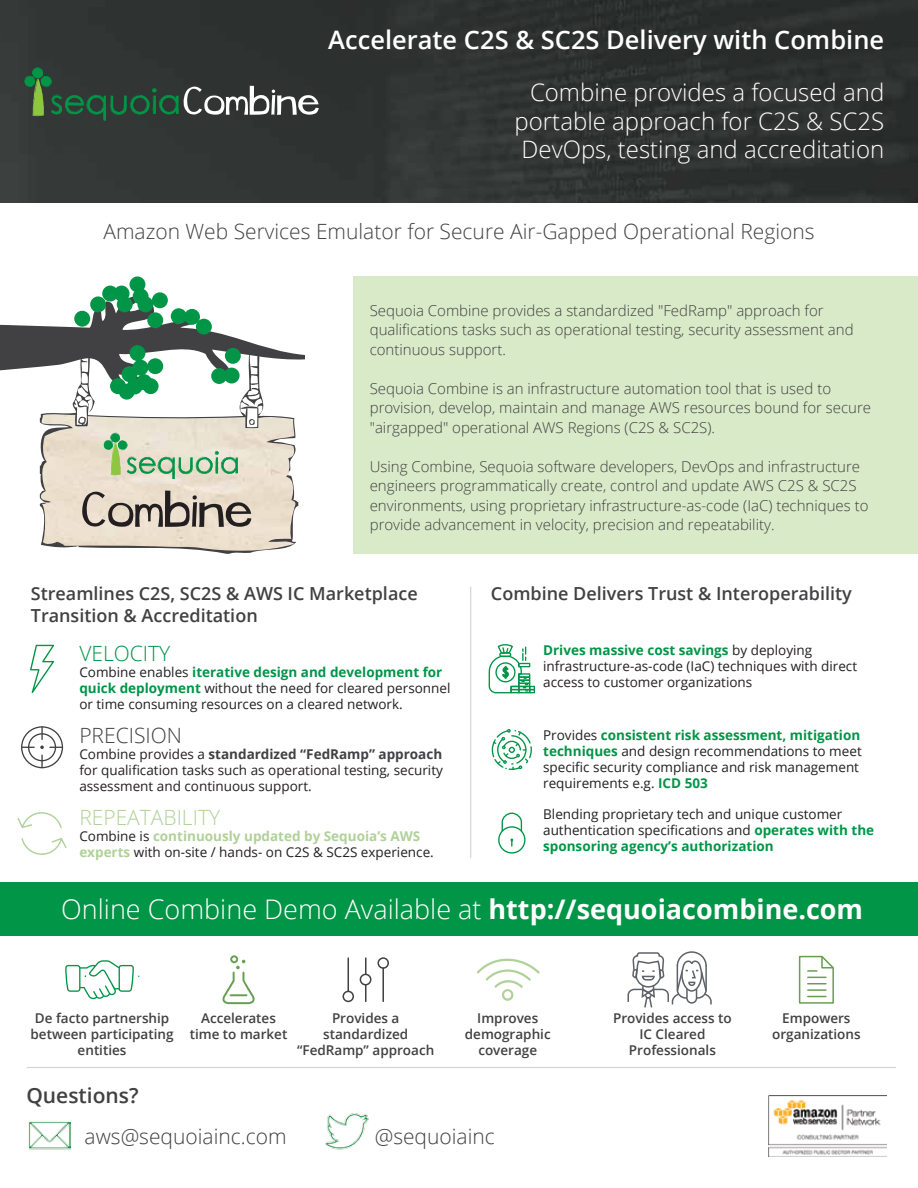
<style>
.page{position:relative;width:918px;height:1188px;background:#fff}
.page>*{position:absolute;margin:0;border:0;box-sizing:border-box;transform-origin:0 0}
.t1{font:300 27px "Open Sans";color:#fff}
.t2{font:600 25.5px "Open Sans";color:#fff}
.t3{font:300 24px/28.8px "Open Sans";color:#fff;text-align:justify}
.t4{font:300 21px "Open Sans";color:#414042}
.t5{font:300 21px "Open Sans";color:#b0d197}
.t6{font:600 21px "Open Sans";color:#414042}
.t7{font:300 21px "Open Sans";color:#019547}
.t8{font:600 18px/21.6px "Open Sans";color:#414042}
.t9{font:300 15px/19.5px "Open Sans";color:#414042}
.t10{font:13.5px/16.2px "Open Sans";color:#231f20}
.t11{font:600 13.5px/16.2px "Open Sans";color:#414042;text-align:center}
.s1{font-weight:700;color:#019547}
.s2{font-weight:700;color:#414042}
.s3{font-weight:700;color:#b0d197}
.s4{font-weight:700}
</style>
<div class="page">
<div style="left:0;top:0;width:918px;height:202px;background:#2e3231"></div>
<img style="left:769px;top:1095px;width:117px;height:61px">
<div style="left:353px;top:276px;width:565px;height:278px;background:#d8eac7"></div>
<div style="left:0;top:882px;width:918px;height:53px;background:#019547"></div>
<hr style="left:470px;top:587px;width:1px;height:271px;background:#d1d3d4">
<svg style="left:21px;top:838px;width:46px;height:17px"></svg>
<svg style="left:18px;top:812px;width:44px;height:16px"></svg>
<svg style="left:30px;top:645px;width:24px;height:48px"></svg>
<svg style="left:21px;top:726px;width:42px;height:42px"></svg>
<svg style="left:488px;top:644px;width:47px;height:50px"></svg>
<svg style="left:491px;top:729px;width:41px;height:41px"></svg>
<div style="left:498px;top:826px;width:28px;height:28px;border:1px solid #019547;border-radius:50%"></div>
<svg style="left:510px;top:839px;width:3px;height:7px"></svg>
<svg style="left:501px;top:812px;width:22px;height:20px"></svg>
<img style="left:325px;top:1113px;width:44px;height:37px">
<img style="left:28px;top:1121px;width:43px;height:29px">
<hr style="left:27px;top:1067px;width:869px;height:1px;background:#d1d3d4">
<svg style="left:65px;top:960px;width:74px;height:39px"></svg>
<svg style="left:798px;top:955px;width:36px;height:49px"></svg>
<svg style="left:222px;top:955px;width:33px;height:49px"></svg>
<div style="left:343px;top:991px;width:11px;height:11px;border:2px solid #414042;border-radius:50%"></div>
<div style="left:360px;top:974px;width:11px;height:11px;border:2px solid #414042;border-radius:50%"></div>
<hr style="left:348px;top:958px;width:1px;height:33px;background:#414042">
<div style="left:377px;top:957px;width:12px;height:12px;border:2px solid #414042;border-radius:50%"></div>
<hr style="left:382px;top:968px;width:2px;height:33px;background:#414042">
<svg style="left:365px;top:958px;width:1px;height:16px"></svg>
<svg style="left:365px;top:985px;width:1px;height:16px"></svg>
<svg style="left:477px;top:958px;width:63px;height:43px"></svg>
<svg style="left:627px;top:951px;width:85px;height:57px"></svg>
<svg style="left:24px;top:67px;width:295px;height:53px;background:#3d4d44"></svg>
<svg style="left:152px;top:292px;width:16px;height:16px"></svg>
<div style="left:133px;top:289px;width:16px;height:15px;background:#019547;border-radius:50%"></div>
<div style="left:130px;top:276px;width:15px;height:16px;background:#019547;border-radius:50%"></div>
<div style="left:114px;top:286px;width:16px;height:15px;background:#019547;border-radius:50%"></div>
<div style="left:102px;top:286px;width:16px;height:15px;background:#019547;border-radius:50%"></div>
<svg style="left:0;top:294px;width:305px;height:260px"></svg>
<h2 class="t2" style="left:328px;top:22px;width:557px">Accelerate C2S &amp; SC2S Delivery with Combine</h2>
<h3 class="t3" style="left:515px;top:77px;width:371px;text-indent:15px">Combine provides a focused and portable approach for C2S &amp; SC2S DevOps, testing and accreditation</h3>
<h3 class="t4" style="left:103px;top:217px;width:713px">Amazon Web Services Emulator for Secure Air-Gapped Operational Regions</h3>
<p class="t9" style="left:370px;top:300px;width:485px">Sequoia Combine provides a standardized "FedRamp" approach for qualifications tasks such as operational testing, security assessment and continuous support.</p>
<p class="t9" style="left:370px;top:378px;width:503px">Sequoia Combine is an infrastructure automation tool that is used to provision, develop, maintain and manage AWS resources bound for secure "airgapped" operational AWS Regions (C2S &amp; SC2S).</p>
<p class="t9" style="left:370px;top:456px;width:500px">Using Combine, Sequoia software developers, DevOps and infrastructure engineers programmatically create, control and update AWS C2S &amp; SC2S environments, using proprietary infrastructure-as-code (IaC) techniques to provide advancement in velocity, precision and repeatability.</p>
<h3 class="t8" style="left:31px;top:583px;width:388px">Streamlines C2S, SC2S &amp; AWS IC Marketplace<br>Transition &amp; Accreditation</h3>
<h3 class="t8" style="left:491px;top:583px;width:362px">Combine Delivers Trust &amp; Interoperability</h3>
<h3 class="t7" style="left:79px;top:639px;width:92px">VELOCITY</h3>
<p class="t10" style="left:79px;top:664px;width:373px">Combine enables <span class="s1">iterative design and development for quick deployment</span> without the need for cleared personnel or time consuming resources on a cleared network.</p>
<h3 class="t4" style="left:79px;top:721px;width:104px">PRECISION</h3>
<p class="t10" style="left:79px;top:746px;width:365px;text-align:justify">Combine provides a <span class="s2">standardized “FedRamp” approach </span>for qualification tasks such as operational testing, security assessment and continuous support.</p>
<h3 class="t5" style="left:79px;top:803px;width:142px">REPEATABILITY</h3>
<p class="t10" style="left:79px;top:828px;width:356px">Combine is <span class="s3">continuously updated by Sequoia’s AWS experts</span> with on-site / hands- on C2S &amp; SC2S experience.</p>
<p class="t10" style="left:543px;top:642px;width:316px"><span class="s1">Drives massive cost savings</span> by deploying infrastructure-as-code (IaC) techniques with direct access to customer organizations</p>
<p class="t10" style="left:543px;top:726px;width:320px">Provides <span class="s1">consistent risk assessment, mitigation techniques</span> and design recommendations to meet specific security compliance and risk management requirements e.g. <span class="s1">ICD 503</span></p>
<p class="t10" style="left:543px;top:806px;width:333px">Blending proprietary tech and unique customer authentication specifications and <span class="s1">operates with the sponsoring agency’s authorization</span></p>
<h1 class="t1" style="left:61px;top:891px;width:803px">Online Combine Demo Available at <span class="s4">http://sequoiacombine.com</span></h1>
<p class="t11" style="left:31px;top:1009px;width:145px">De facto partnership between participating entities</p>
<p class="t11" style="left:190px;top:1009px;width:99px">Accelerates time to market</p>
<p class="t11" style="left:297px;top:1009px;width:139px">Provides a standardized “FedRamp” approach</p>
<p class="t11" style="left:465px;top:1009px;width:87px">Improves demographic coverage</p>
<p class="t11" style="left:613px;top:1009px;width:120px">Provides access to<br>IC Cleared<br>Professionals</p>
<p class="t11" style="left:772px;top:1009px;width:90px">Empowers organizations</p>
<h3 class="t6" style="left:26px;top:1081px;width:114px">Questions?</h3>
<h3 class="t4" style="left:85px;top:1122px;width:204px">aws@sequoiainc.com</h3>
<h3 class="t4" style="left:375px;top:1122px;width:122px">@sequoiainc</h3>
</div>
